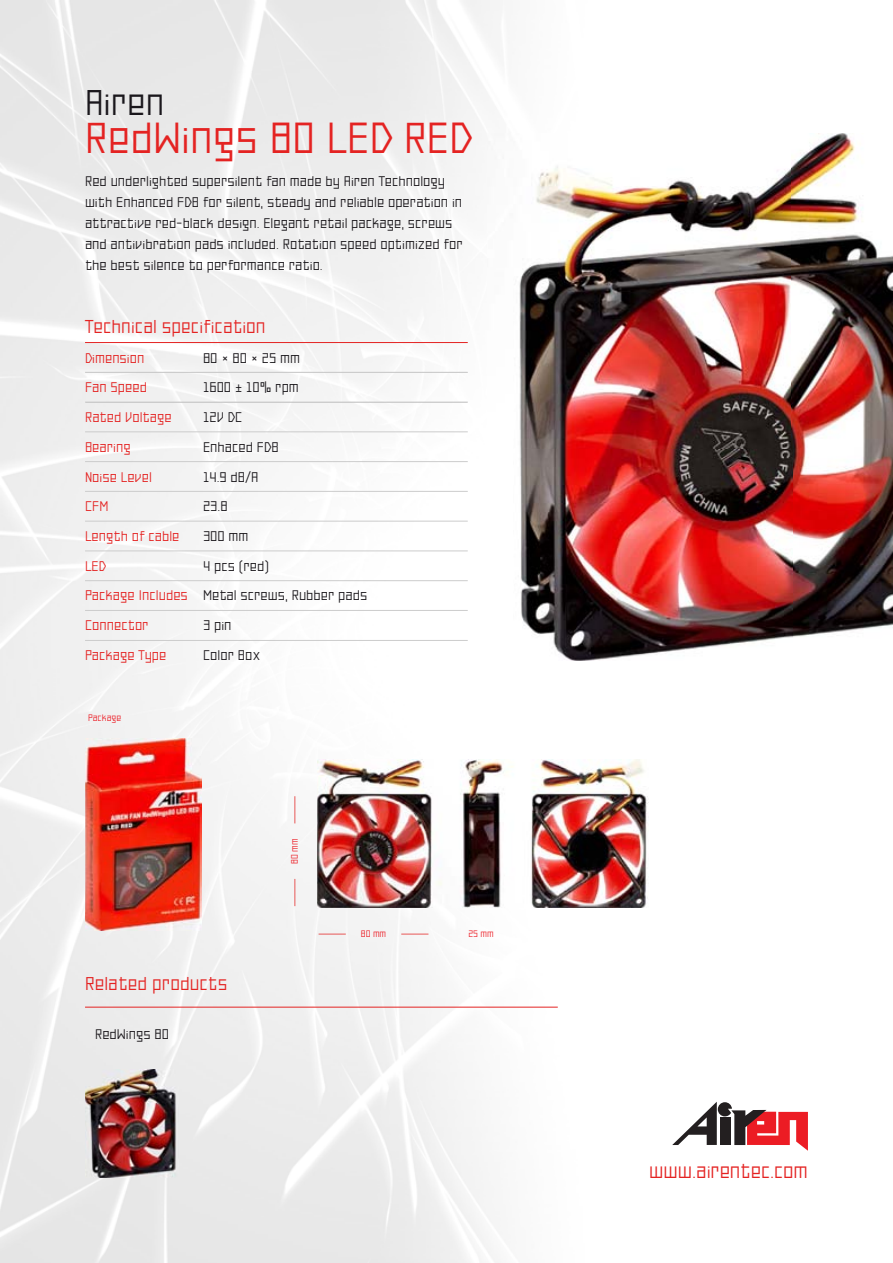
<style>
.page{position:relative;width:893px;height:1263px;background:#fff}
.page>*{position:absolute;margin:0;border:0;box-sizing:border-box;transform-origin:0 0}
.t1{font:42px "PF Online Two Pro Single";color:#e42322}
.t2{font:34.5px "PF Online Two Pro Single";color:#1a171c}
.t3{font:19.5px "PF Online Two Pro Single";color:#e42322}
.t4{font:18px "PF Online Two Pro Single";color:#e42322}
.t5{font:13.5px/29.7px "PF Online Two Pro Single";color:#1a171b}
.t6{font:13.5px/29.7px "PF Online Two Pro Single";color:#e42322}
.t7{font:9px "PF Online Two Pro Single";color:#ec1c24}
</style>
<div class="page">
<img style="left:0;top:0;width:846px;height:1263px">
<svg style="left:672px;top:1102px;width:136px;height:49px"></svg>
<hr style="left:85px;top:342px;width:383px;height:1px;background:#e42322">
<hr style="left:85px;top:372px;width:383px;height:1px;background:#ccc">
<hr style="left:85px;top:402px;width:383px;height:1px;background:#ccc">
<hr style="left:85px;top:431px;width:383px;height:1px;background:#ccc">
<hr style="left:85px;top:461px;width:383px;height:1px;background:#ccc">
<hr style="left:85px;top:491px;width:383px;height:1px;background:#ccc">
<hr style="left:85px;top:521px;width:383px;height:1px;background:#ccc">
<hr style="left:85px;top:550px;width:383px;height:1px;background:#ccc">
<hr style="left:85px;top:580px;width:383px;height:1px;background:#ccc">
<hr style="left:85px;top:610px;width:383px;height:1px;background:#ccc">
<hr style="left:85px;top:640px;width:383px;height:1px;background:#ccc">
<hr style="left:85px;top:1007px;width:473px;height:1px;background:#e42322">
<img style="left:488px;top:134px;width:405px;height:526px">
<svg style="left:295px;top:796px;width:1px;height:27px"></svg>
<svg style="left:295px;top:879px;width:1px;height:27px"></svg>
<svg style="left:401px;top:934px;width:27px;height:1px"></svg>
<svg style="left:319px;top:934px;width:27px;height:1px"></svg>
<img style="left:317px;top:760px;width:332px;height:148px">
<img style="left:85px;top:739px;width:117px;height:191px">
<img style="left:85px;top:1069px;width:94px;height:109px">
<h2 class="t2" style="left:85px;top:82px;width:81px">Airen</h2>
<h1 class="t1" style="left:85px;top:113px;width:389px">RedWings 80 LED RED</h1>
<p class="t5" style="left:85px;top:171px;width:379px;line-height:21px">Red underlighted supersilent fan made by Airen Technology with Enhanced FDB for silent, steady and reliable operation in attractive red-black design. Elegant retail package, screws and antivibration pads included. Rotation speed optimized for the best silence to performance ratio.</p>
<h3 class="t4" style="left:85px;top:316px;width:182px">Technical specification</h3>
<p class="t6" style="left:85px;top:343px;width:88px">Dimension<br>Fan Speed<br>Rated Voltage</p>
<p class="t6" style="left:85px;top:432px;width:96px">Bearing<br>Noise Level<br>CFM<br>Length of cable<br>LED</p>
<p class="t6" style="left:85px;top:581px;width:104px">Package Includes<br>Connector<br>Package Type</p>
<p class="t5" style="left:203px;top:343px;width:98px">80 × 80 × 25 mm<br>1600 ± 10% rpm</p>
<p class="t5" style="left:203px;top:403px;width:77px">12V DC<br>Enhaced FDB<br>14.9 dB/A<br>23.8</p>
<p class="t5" style="left:203px;top:521px;width:67px">300 mm<br>4 pcs (red)</p>
<p class="t5" style="left:203px;top:581px;width:166px">Metal screws, Rubber pads<br>3 pin</p>
<p class="t5" style="left:203px;top:640px;width:59px">Color Box</p>
<p class="t7" style="left:88px;top:712px;width:35px">Package</p>
<h3 class="t4" style="left:85px;top:973px;width:144px">Related products</h3>
<p class="t5" style="left:95px;top:1019px;width:75px">RedWings 80</p>
<p class="t7" style="left:289px;top:864px;width:27px;rotate:-90deg">80 mm</p>
<p class="t7" style="left:361px;top:928px;width:27px">80 mm</p>
<p class="t7" style="left:468px;top:928px;width:27px">25 mm</p>
<h3 class="t3" style="left:649px;top:1159px;width:160px">www.airentec.com</h3>
</div>
